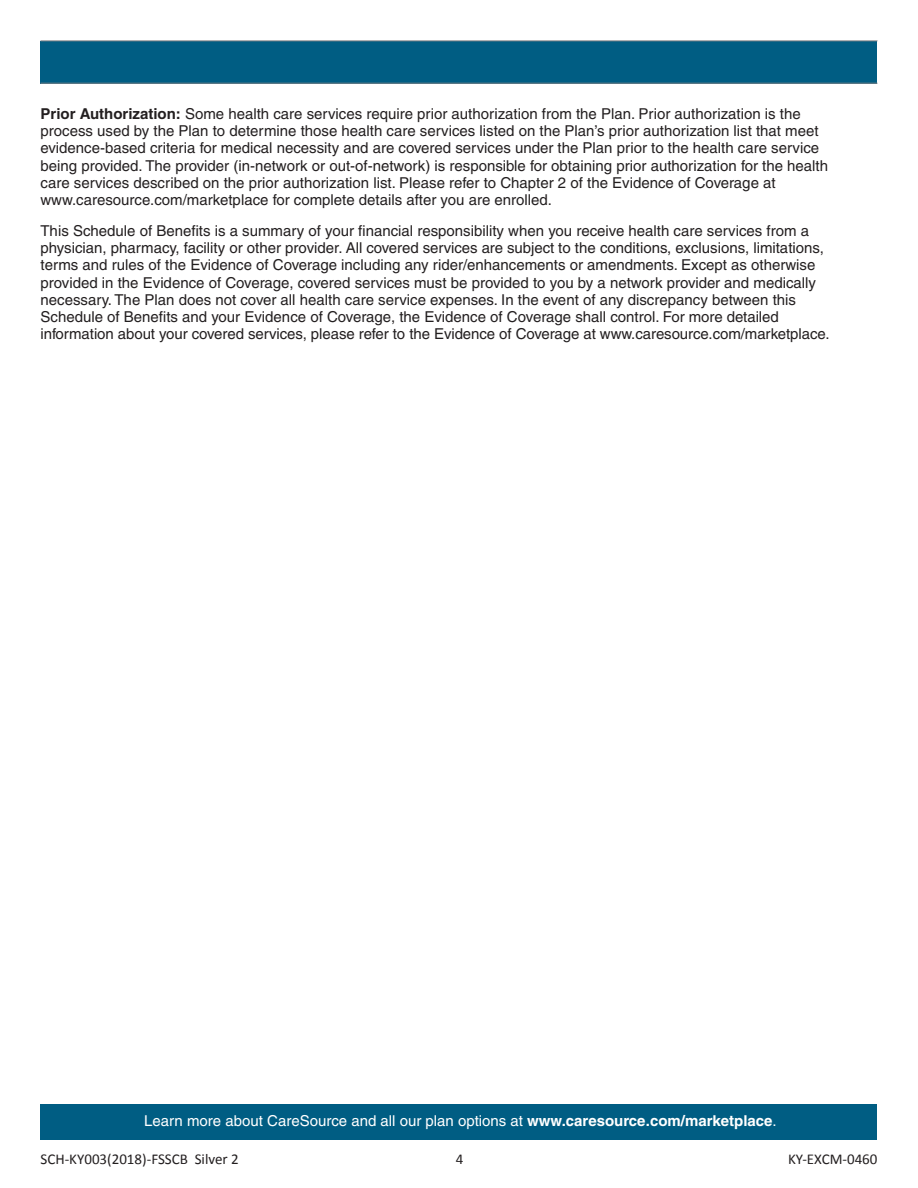
<style>
.page{position:relative;width:918px;height:1188px;background:#fff}
.page>*{position:absolute;margin:0;border:0;box-sizing:border-box;transform-origin:0 0}
.t1{font:15px/17.2px "Helvetica";color:#231f20}
.t2{font:15px "Helvetica";color:#fff}
.t3{font:15px "Calibri";color:#231f20}
.s1{font-weight:700}
</style>
<div class="page">
<div style="left:40px;top:1104px;width:838px;height:36px;background:#005d83"></div>
<div style="left:40px;top:41px;width:838px;height:42px;background:#005d83"></div>
<hr style="left:40px;top:40px;width:838px;height:1px;background:#808285">
<hr style="left:40px;top:83px;width:838px;height:1px;background:#808285">
<p class="t1" style="left:40px;top:105px;width:789px"><span class="s1">Prior Authorization:</span> Some health care services require prior authorization from the Plan. Prior authorization is the process used by the Plan to determine those health care services listed on the Plan’s prior authorization list that meet evidence-based criteria for medical necessity and are covered services under the Plan prior to the health care service being provided. The provider (in-network or out-of-network) is responsible for obtaining prior authorization for the health care services described on the prior authorization list. Please refer to Chapter 2 of the Evidence of Coverage at www.caresource.com/marketplace for complete details after you are enrolled.</p>
<p class="t1" style="left:40px;top:222px;width:791px">This Schedule of Benefits is a summary of your financial responsibility when you receive health care services from a physician, pharmacy, facility or other provider. All covered services are subject to the conditions, exclusions, limitations, terms and rules of the Evidence of Coverage including any rider/enhancements or amendments. Except as otherwise provided in the Evidence of Coverage, covered services must be provided to you by a network provider and medically necessary. The Plan does not cover all health care service expenses. In the event of any discrepancy between this Schedule of Benefits and your Evidence of Coverage, the Evidence of Coverage shall control. For more detailed information about your covered services, please refer to the Evidence of Coverage at www.caresource.com/marketplace.</p>
<p class="t2" style="left:144px;top:1112px;width:634px">Learn more about CareSource and all our plan options at <span class="s1">www.caresource.com/marketplace</span>.</p>
<p class="t3" style="left:40px;top:1150px;width:200px">SCH-KY003(2018)-FSSCB Silver 2</p>
<p class="t3" style="left:456px;top:1150px;width:9px">4</p>
<p class="t3" style="left:788px;top:1150px;width:91px">KY-EXCM-0460</p>
</div>
